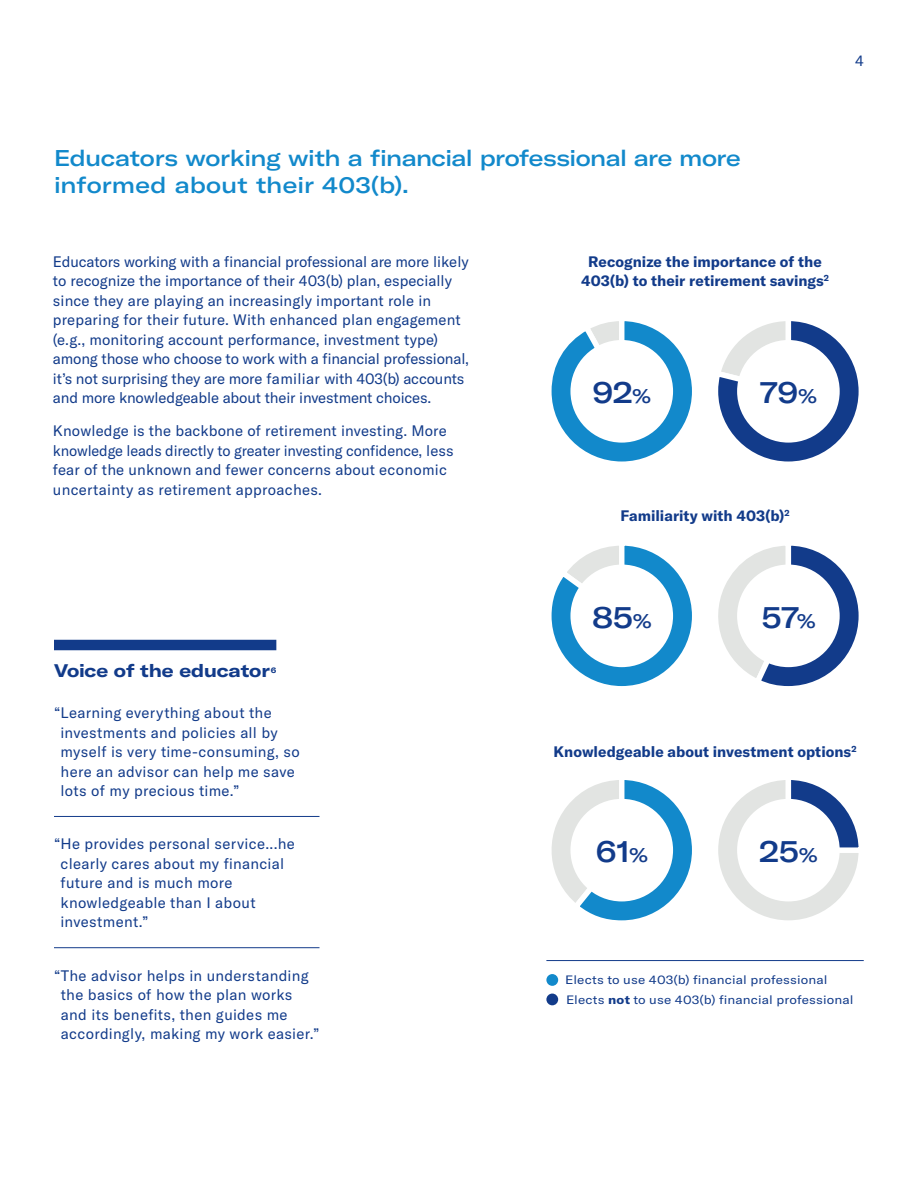
<style>
.page{position:relative;width:918px;height:1188px;background:#fff}
.page>*{position:absolute;margin:0;border:0;box-sizing:border-box;transform-origin:0 0}
.G_Head{font:500 expanded 30px "GT America";letter-spacing:-.015em;color:#123b8a}
.B_Head{font:500 expanded 22.5px/27px "GT America";letter-spacing:-.015em;color:#1289cb}
.Callout_3{font:700 expanded 18px "GT America";letter-spacing:-.01em;color:#123b8a}
.Body_Copy{font:15px/19.5px "GT America";letter-spacing:.01em;color:#123b8a}
.C_Head{font:700 15px/19.5px "GT America";color:#123b8a;text-align:center}
.C_Head-2{font:12px "GT America";letter-spacing:.01em;color:#123b8a;scale:1.13 1}
.Callout_3-2{font:700 expanded 7.8px "GT America";color:#123b8a}
.s1{font-size:19.5px}
.s2{font-weight:700}
</style>
<div class="page">
<svg style="left:551px;top:780px;width:141px;height:141px"></svg>
<svg style="left:718px;top:780px;width:141px;height:141px"></svg>
<div style="left:740px;top:802px;width:97px;height:97px;background:#fff;border-radius:50%"></div>
<div style="left:737px;top:799px;width:103px;height:102px;border:5px solid #fff;border-radius:50%"></div>
<div style="left:573px;top:802px;width:97px;height:97px;background:#fff;border-radius:50%"></div>
<div style="left:570px;top:799px;width:103px;height:102px;border:5px solid #fff;border-radius:50%"></div>
<hr style="left:546px;top:960px;width:318px;height:1px;background:#123b8a">
<div style="left:546px;top:974px;width:12px;height:12px;background:#1289cb;border-radius:50%"></div>
<div style="left:546px;top:994px;width:12px;height:11px;background:#123b8a;border-radius:50%"></div>
<div style="left:54px;top:640px;width:222px;height:10px;background:#123b8a"></div>
<hr style="left:54px;top:816px;width:266px;height:1px;background:#123b8a">
<hr style="left:54px;top:947px;width:266px;height:1px;background:#123b8a">
<svg style="left:551px;top:321px;width:141px;height:141px"></svg>
<svg style="left:718px;top:321px;width:141px;height:141px"></svg>
<div style="left:740px;top:343px;width:97px;height:97px;background:#fff;border-radius:50%"></div>
<div style="left:737px;top:340px;width:103px;height:103px;border:5px solid #fff;border-radius:50%"></div>
<div style="left:573px;top:343px;width:97px;height:97px;background:#fff;border-radius:50%"></div>
<div style="left:570px;top:340px;width:103px;height:103px;border:5px solid #fff;border-radius:50%"></div>
<svg style="left:551px;top:545px;width:308px;height:142px"></svg>
<div style="left:740px;top:567px;width:97px;height:97px;background:#fff;border-radius:50%"></div>
<div style="left:737px;top:565px;width:103px;height:102px;border:5px solid #fff;border-radius:50%"></div>
<div style="left:573px;top:567px;width:97px;height:97px;background:#fff;border-radius:50%"></div>
<div style="left:570px;top:565px;width:103px;height:102px;border:5px solid #fff;border-radius:50%"></div>
<p class="Body_Copy" style="left:855px;top:51px;width:10px">4</p>
<p class="B_Head" style="left:54px;top:145px;width:688px">Educators working with a financial professional are more informed about their 403(b).</p>
<p class="Body_Copy" style="left:53px;top:252px;width:418px">Educators working with a financial professional are more likely to recognize the importance of their 403(b) plan, especially since they are playing an increasingly important role in preparing for their future. With enhanced plan engagement (e.g., monitoring account performance, investment type) among those who choose to work with a financial professional, it’s not surprising they are more familiar with 403(b) accounts and more knowledgeable about their investment choices.</p>
<p class="Body_Copy" style="left:53px;top:421px;width:402px">Knowledge is the backbone of retirement investing. More knowledge leads directly to greater investing confidence, less fear of the unknown and fewer concerns about economic uncertainty as retirement approaches.</p>
<p class="C_Head" style="left:581px;top:252px;width:249px">Recognize the importance of the<br>403(b) to their retirement savings<sup>2</sup></p>
<p class="G_Head" style="left:593px;top:374px;width:60px">92<span class="s1">%</span></p>
<p class="G_Head" style="left:760px;top:374px;width:58px">79<span class="s1">%</span></p>
<p class="C_Head" style="left:621px;top:505px;width:171px">Familiarity with 403(b)<sup>2</sup></p>
<p class="G_Head" style="left:592px;top:599px;width:61px">85<span class="s1">%</span></p>
<p class="G_Head" style="left:761px;top:599px;width:55px">57<span class="s1">%</span></p>
<p class="Callout_3" style="left:54px;top:660px;width:217px">Voice of the educator</p>
<p class="Callout_3-2" style="left:271px;top:665px;width:7px">6</p>
<p class="Body_Copy" style="left:61px;top:703px;width:241px;text-indent:-7px">“Learning everything about the investments and policies all by myself is very time-consuming, so here an advisor can help me save lots of my precious time.”</p>
<p class="Body_Copy" style="left:61px;top:834px;width:236px;text-indent:-7px">“He provides personal service...he clearly cares about my financial future and is much more knowledgeable than I about investment.”</p>
<p class="Body_Copy" style="left:61px;top:966px;width:260px;text-indent:-7px">“The advisor helps in understanding the basics of how the plan works and its benefits, then guides me accordingly, making my work easier.”</p>
<p class="C_Head" style="left:554px;top:741px;width:304px">Knowledgeable about investment options<sup>2</sup></p>
<p class="G_Head" style="left:596px;top:833px;width:53px">61<span class="s1">%</span></p>
<p class="G_Head" style="left:759px;top:833px;width:60px">25<span class="s1">%</span></p>
<p class="C_Head-2" style="left:565px;top:973px;width:234px">Elects to use 403(b) financial professional</p>
<p class="C_Head-2" style="left:566px;top:993px;width:256px">Elects <span class="s2">not</span> to use 403(b) financial professional</p>
</div>
